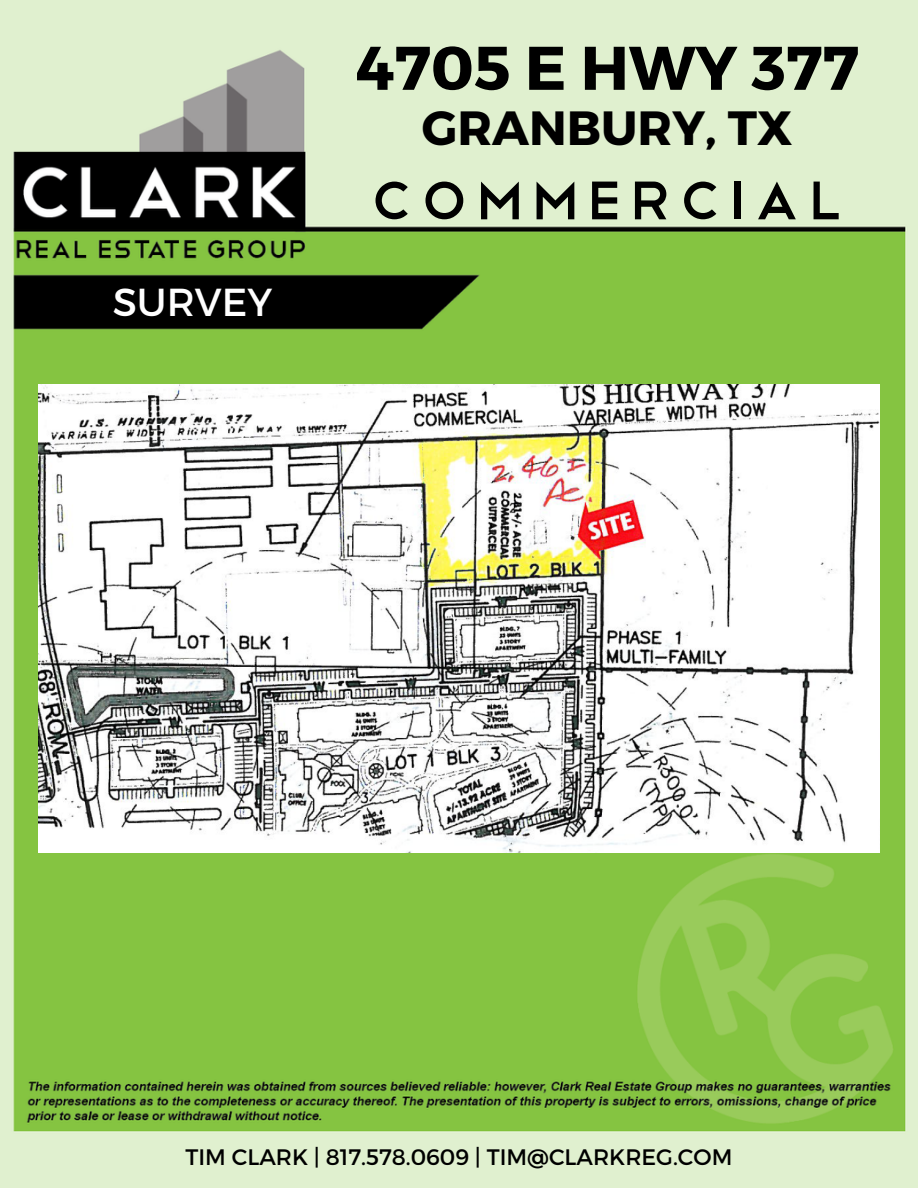
<style>
.page{position:relative;width:918px;height:1188px;background:#fff}
.page>*{position:absolute;margin:0;border:0;box-sizing:border-box;transform-origin:0 0}
.t1{font:70.65px "Telegrafico";letter-spacing:.095em;color:#000}
.t2{font:700 61.5px "Montserrat";color:#000}
.t3{font:700 48px "Montserrat";color:#000}
.t4{font:39px "Montserrat";color:#fff}
.t5{font:22.35px "Montserrat";color:#000}
</style>
<div class="page">
<img style="left:0;top:0;width:918px;height:1188px">
<img style="left:38px;top:385px;width:842px;height:468px">
<p class="t2" style="left:355px;top:28px;width:505px">4705 E HWY 377</p>
<p class="t3" style="left:422px;top:97px;width:372px">GRANBURY, TX</p>
<p class="t4" style="left:113px;top:277px;width:161px">SURVEY</p>
<p class="t1" style="left:370px;top:154px;width:475px">COMMERCIAL</p>
<p class="t5" style="left:186px;top:1143px;width:548px">TIM CLARK | 817.578.0609 | TIM@CLARKREG.COM</p>
</div>
